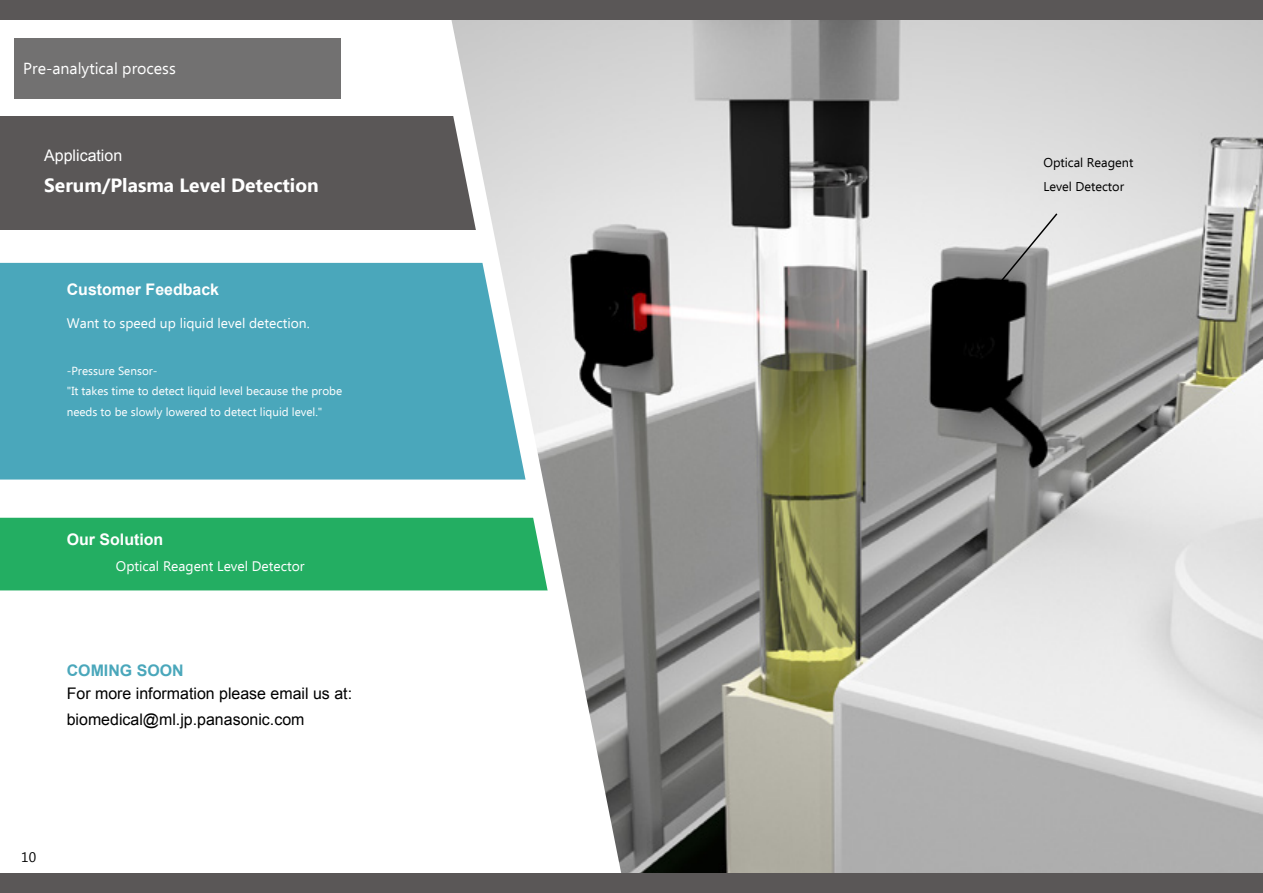
<style>
.page{position:relative;width:1263px;height:893px;background:#fff}
.page>*{position:absolute;margin:0;border:0;box-sizing:border-box;transform-origin:0 0}
.t1{font:700 19.2px "Ebrima";color:#fff}
.t2{font:15.9px/25.5px "Arial";color:#000}
.t3{font:700 15.9px "Arial";color:#fff}
.t4{font:15.9px "Ebrima";color:#fff}
.t5{font:15.9px "Arial";color:#fff}
.t6{font:700 15.9px "Arial";color:#4aa7bb}
.t7{font:13.8px "Ebrima";color:#fff}
.t8{font:13.8px "Ebrima";color:#000}
.t9{font:12.75px/23.4px "Ebrima";color:#000}
.t10{font:11.7px/20.4px "Ebrima";color:#fff}
</style>
<div class="page">
<div style="left:0;top:263px;width:433px;height:217px;background:#4aa7bb"></div>
<div style="left:0;top:518px;width:433px;height:72px;background:#23ae62"></div>
<div style="left:0;top:117px;width:794px;height:113px;background:#5a5757"></div>
<img style="left:622px;top:20px;width:641px;height:854px">
<svg style="left:998px;top:212px;width:61px;height:72px;background:#bcbcbc"></svg>
<svg style="left:433px;top:20px;width:189px;height:854px"></svg>
<div style="left:0;top:0;width:1263px;height:20px;background:#5a5757"></div>
<div style="left:0;top:874px;width:1263px;height:19px;background:#5a5757"></div>
<div style="left:15px;top:38px;width:326px;height:61px;background:#727171"></div>
<h2 class="t4" style="left:23px;top:57px;width:154px">Pre-analytical process</h2>
<h2 class="t5" style="left:44px;top:145px;width:79px">Application</h2>
<h1 class="t1" style="left:44px;top:171px;width:276px">Serum/Plasma Level Detection</h1>
<h2 class="t3" style="left:67px;top:279px;width:154px">Customer Feedback</h2>
<p class="t7" style="left:67px;top:314px;width:244px">Want to speed up liquid level detection.</p>
<p class="t10" style="left:67px;top:361px;width:277px">-Pressure Sensor-<br>"It takes time to detect liquid level because the probe needs to be slowly lowered to detect liquid level."</p>
<h2 class="t3" style="left:67px;top:529px;width:98px">Our Solution</h2>
<p class="t7" style="left:116px;top:556px;width:190px">Optical Reagent Level Detector</p>
<h2 class="t6" style="left:67px;top:660px;width:118px">COMING SOON</h2>
<h2 class="t2" style="left:67px;top:681px;width:287px">For more information please email us at: biomedical@ml.jp.panasonic.com</h2>
<p class="t8" style="left:21px;top:847px;width:16px">10</p>
<p class="t9" style="left:1043px;top:152px;width:92px">Optical Reagent<br>Level Detector</p>
</div>
